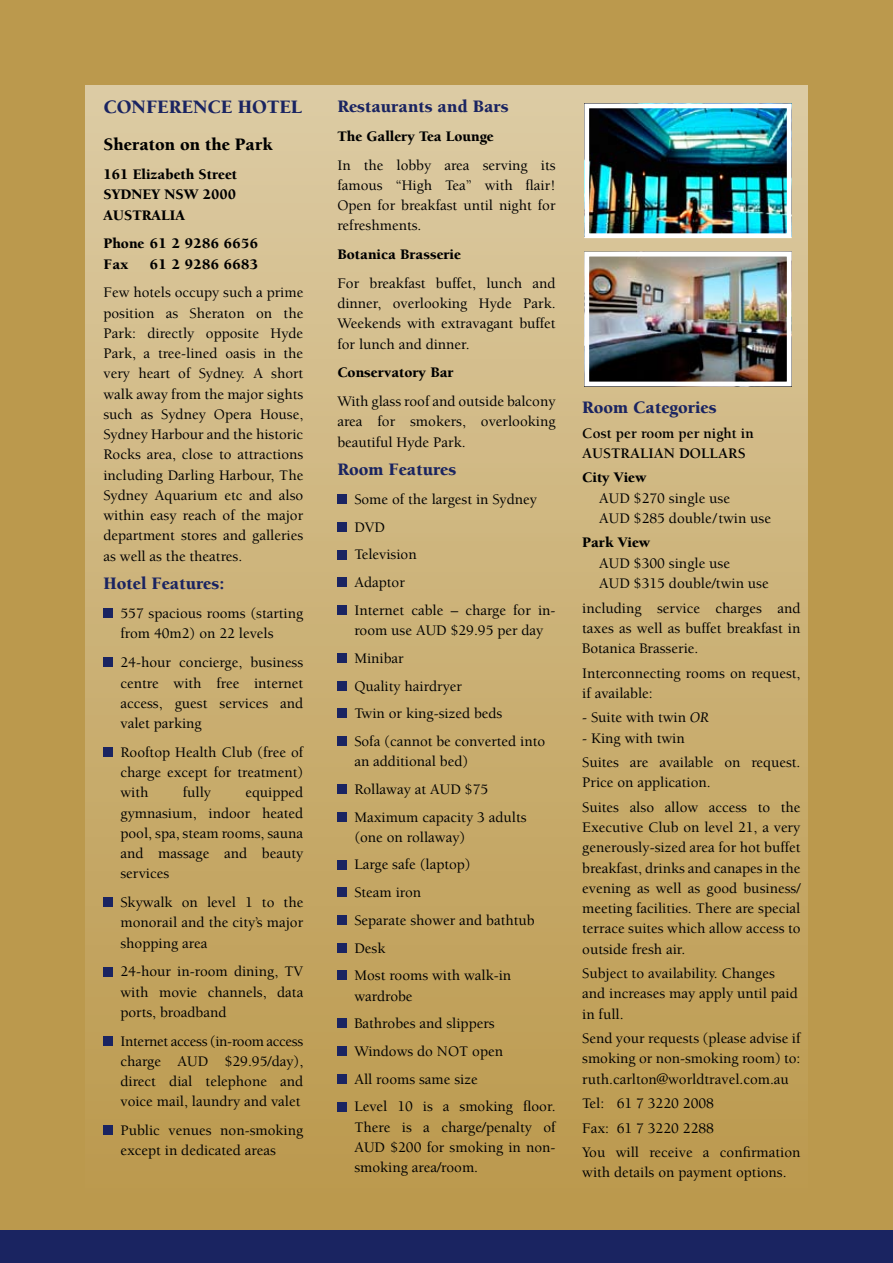
<style>
.page{position:relative;width:893px;height:1263px;background:#bb994d}
.page>*{position:absolute;margin:0;border:0;box-sizing:border-box;transform-origin:0 0}
.t1{font:900 19.5px "Berkeley";color:#1a2461}
.t2{font:900 18px "Berkeley";color:#1a2461}
.t3{font:900 18px "Berkeley";color:#000}
.t4{font:500 15px/20.2px "Berkeley";color:#000;text-align:justify}
.t5{font:900 15px/20.2px "Berkeley";color:#000}
.t6{font:700 15px/20.2px "Berkeley";color:#000}
.t7{font:900 15px/28.8px "Berkeley";letter-spacing:.02em;color:#000;text-align:center}
.s1{font-weight:400;font-style:italic}
</style>
<div class="page">
<div style="left:0;top:1230px;width:893px;height:33px;background:#1a2461"></div>
<div style="left:85px;top:85px;width:723px;height:1107px;background:linear-gradient(to bottom,#dccba3,#bb994c)"></div>
<img style="left:590px;top:109px;width:196px;height:123px">
<div style="left:584px;top:103px;width:208px;height:135px;border:5px solid #fff"></div>
<img style="left:590px;top:258px;width:196px;height:122px">
<div style="left:584px;top:252px;width:208px;height:134px;border:5px solid #fff"></div>
<div style="left:103px;top:609px;width:10px;height:9px;background:#1a2461"></div>
<div style="left:103px;top:658px;width:10px;height:9px;background:#1a2461"></div>
<div style="left:103px;top:747px;width:10px;height:10px;background:#1a2461"></div>
<div style="left:103px;top:897px;width:10px;height:10px;background:#1a2461"></div>
<div style="left:103px;top:967px;width:10px;height:9px;background:#1a2461"></div>
<div style="left:103px;top:1036px;width:10px;height:9px;background:#1a2461"></div>
<div style="left:103px;top:1125px;width:10px;height:10px;background:#1a2461"></div>
<div style="left:337px;top:494px;width:10px;height:10px;background:#1a2461"></div>
<div style="left:337px;top:522px;width:10px;height:10px;background:#1a2461"></div>
<div style="left:337px;top:550px;width:10px;height:9px;background:#1a2461"></div>
<div style="left:337px;top:578px;width:10px;height:9px;background:#1a2461"></div>
<div style="left:337px;top:605px;width:10px;height:10px;background:#1a2461"></div>
<div style="left:337px;top:653px;width:10px;height:10px;background:#1a2461"></div>
<div style="left:337px;top:681px;width:10px;height:9px;background:#1a2461"></div>
<div style="left:337px;top:709px;width:10px;height:9px;background:#1a2461"></div>
<div style="left:337px;top:736px;width:10px;height:10px;background:#1a2461"></div>
<div style="left:337px;top:784px;width:10px;height:10px;background:#1a2461"></div>
<div style="left:337px;top:812px;width:10px;height:9px;background:#1a2461"></div>
<div style="left:337px;top:860px;width:10px;height:9px;background:#1a2461"></div>
<div style="left:337px;top:888px;width:10px;height:9px;background:#1a2461"></div>
<div style="left:337px;top:915px;width:10px;height:10px;background:#1a2461"></div>
<div style="left:337px;top:943px;width:10px;height:9px;background:#1a2461"></div>
<div style="left:337px;top:971px;width:10px;height:9px;background:#1a2461"></div>
<div style="left:337px;top:1019px;width:10px;height:9px;background:#1a2461"></div>
<div style="left:337px;top:1046px;width:10px;height:10px;background:#1a2461"></div>
<div style="left:337px;top:1074px;width:10px;height:9px;background:#1a2461"></div>
<div style="left:337px;top:1102px;width:10px;height:9px;background:#1a2461"></div>
<h1 class="t1" style="left:103px;top:97px;width:200px">Conference Hotel</h1>
<p class="t3" style="left:103px;top:135px;width:171px">Sheraton on the Park</p>
<p class="t5" style="left:103px;top:165px;width:135px">161 Elizabeth Street<br>SYDNE</p>
<p class="t5" style="left:152px;top:185px;width:86px">Y NSW 2000</p>
<p class="t5" style="left:103px;top:205px;width:11px">AUSTRAL</p>
<p class="t7" style="left:103px;top:201px;width:156px">IA<br>Phone 61 2 9286 6656</p>
<p class="t5" style="left:103px;top:254px;width:26px">Fax</p>
<p class="t7" style="left:150px;top:250px;width:110px">61 2 9286 6683</p>
<p class="t4" style="left:103px;top:283px;width:201px">Few hotels occupy such a prime position as Sheraton on the Park: directly opposite Hyde Park, a tree-lined oasis in the very heart of Sydney. A short walk away from the major sights such as Sydney Opera House, Sydney Harbour and the historic Rocks area, close to attractions including Darling Harbour, The Sydney Aquarium etc and also within easy reach of the major department stores and galleries as well as the theatres.</p>
<p class="t2" style="left:103px;top:574px;width:122px">Hotel Features:</p>
<p class="t4" style="left:120px;top:604px;width:184px">557 spacious rooms (starting from 40m2) on 22 levels</p>
<p class="t4" style="left:120px;top:653px;width:184px">24-hour concierge, business centre with free internet access, guest services and valet parking</p>
<p class="t4" style="left:120px;top:742px;width:184px">Rooftop Health Club (free of charge except for treatment) with</p>
<p class="t4" style="left:183px;top:783px;width:30px">fully</p>
<p class="t4" style="left:120px;top:783px;width:184px;text-indent:125px">equipped gymnasium, indoor heated pool, spa, steam rooms, sauna and massage and beauty services</p>
<p class="t4" style="left:120px;top:892px;width:184px">Skywalk on level 1 to the monorail and the city’s major shopping area</p>
<p class="t4" style="left:120px;top:962px;width:184px">24-hour in-room dining, TV with movie channels, data ports, broadband</p>
<p class="t4" style="left:120px;top:1031px;width:184px">Internet access (in-room access charge AUD $29.95/day), direct dial telephone and voice mail, laundry and valet</p>
<p class="t4" style="left:120px;top:1120px;width:184px">Public venues non-smoking except in dedicated areas</p>
<p class="t2" style="left:337px;top:97px;width:173px">Restaurants and Bars</p>
<p class="t5" style="left:337px;top:126px;width:158px">The Gallery Tea Lounge</p>
<p class="t4" style="left:337px;top:155px;width:220px">In the lobby area serving its famous “High Tea” with flair!<br>Open for breakfast until night for refreshments.</p>
<p class="t5" style="left:337px;top:244px;width:125px">Botanica Brasserie</p>
<p class="t4" style="left:337px;top:273px;width:220px">For breakfast buffet, lunch and dinner, overlooking Hyde Park.<br>Weekends with extravagant buffet for lunch and dinner.</p>
<p class="t5" style="left:337px;top:363px;width:118px">Conservatory Bar</p>
<p class="t4" style="left:337px;top:392px;width:220px">With glass roof and outside balcony area for smokers, overlooking beautiful Hyde Park.</p>
<p class="t2" style="left:337px;top:460px;width:120px">Room Features</p>
<p class="t4" style="left:354px;top:486px;width:203px;line-height:27.8px;text-align:left">Some of the largest in Sydney<br>DVD<br>Television<br>Adaptor<br>Internet cable – charge for in-</p>
<p class="t4" style="left:354px;top:617px;width:192px;line-height:27.8px;text-align:left">room use AUD $29.95 per day<br>Minibar<br>Quality hairdryer<br>Twin or king-sized beds<br>Sofa (cannot be converted into</p>
<p class="t4" style="left:354px;top:748px;width:174px;line-height:27.8px;text-align:left">an additional bed)<br>Rollaway at AUD $75<br>Maximum capacity 3 adults</p>
<p class="t4" style="left:354px;top:823px;width:182px;line-height:27.8px;text-align:left">(one on rollaway)<br>Large safe (laptop)<br>Steam iron<br>Separate shower and bathtub<br>Desk<br>Most rooms with walk-in</p>
<p class="t4" style="left:354px;top:982px;width:203px;line-height:27.8px;text-align:left">wardrobe<br>Bathrobes and slippers<br>Windows do NOT open<br>All rooms same size<br>Level 10 is a smoking floor.</p>
<p class="t4" style="left:354px;top:1117px;width:203px">There is a charge/penalty of AUD $200 for smoking in non&shy;smoking area/room.</p>
<p class="t2" style="left:582px;top:398px;width:136px">Room Categories</p>
<p class="t6" style="left:582px;top:423px;width:173px">Cost per room per night in<br>AUSTRALIAN DOLLARS</p>
<p class="t5" style="left:582px;top:468px;width:66px">City View</p>
<p class="t4" style="left:599px;top:488px;width:173px">AUD $270 single use<br>AUD $285 double/twin use</p>
<p class="t5" style="left:582px;top:533px;width:70px">Park View</p>
<p class="t4" style="left:599px;top:553px;width:171px">AUD $300 single use<br>AUD $315 double/twin use</p>
<p class="t4" style="left:582px;top:598px;width:220px">including service charges and taxes as well as buffet breakfast in Botanica Brasserie.</p>
<p class="t4" style="left:582px;top:663px;width:220px">Interconnecting rooms on request, if available:</p>
<p class="t4" style="left:582px;top:708px;width:128px">- Suite with twin <span class="s1">OR</span></p>
<p class="t4" style="left:582px;top:726px;width:220px;line-height:24.5px">- King with twin<br>Suites are available on request.</p>
<p class="t4" style="left:582px;top:771px;width:220px;line-height:24.5px">Price on application.<br>Suites also allow access to the</p>
<p class="t4" style="left:582px;top:817px;width:220px">Executive Club on level 21, a very generously-sized area for hot buffet breakfast, drinks and canapes in the evening as well as good business/ meeting facilities. There are special terrace suites which allow access to outside fresh air.</p>
<p class="t4" style="left:582px;top:963px;width:217px;text-align:left">Subject to availability. Changes and increases may apply until paid in full.</p>
<p class="t4" style="left:582px;top:1028px;width:220px">Send your requests (please advise if smoking or non-smoking room) to: ruth.carlton@worldtravel.com.au</p>
<p class="t4" style="left:582px;top:1091px;width:220px;line-height:24.5px;text-align:left">Tel: 61 7 3220 2008<br>Fax: 61 7 3220 2288<br>You will receive a confirmation</p>
<p class="t4" style="left:582px;top:1163px;width:206px">with details on payment options.</p>
</div>
